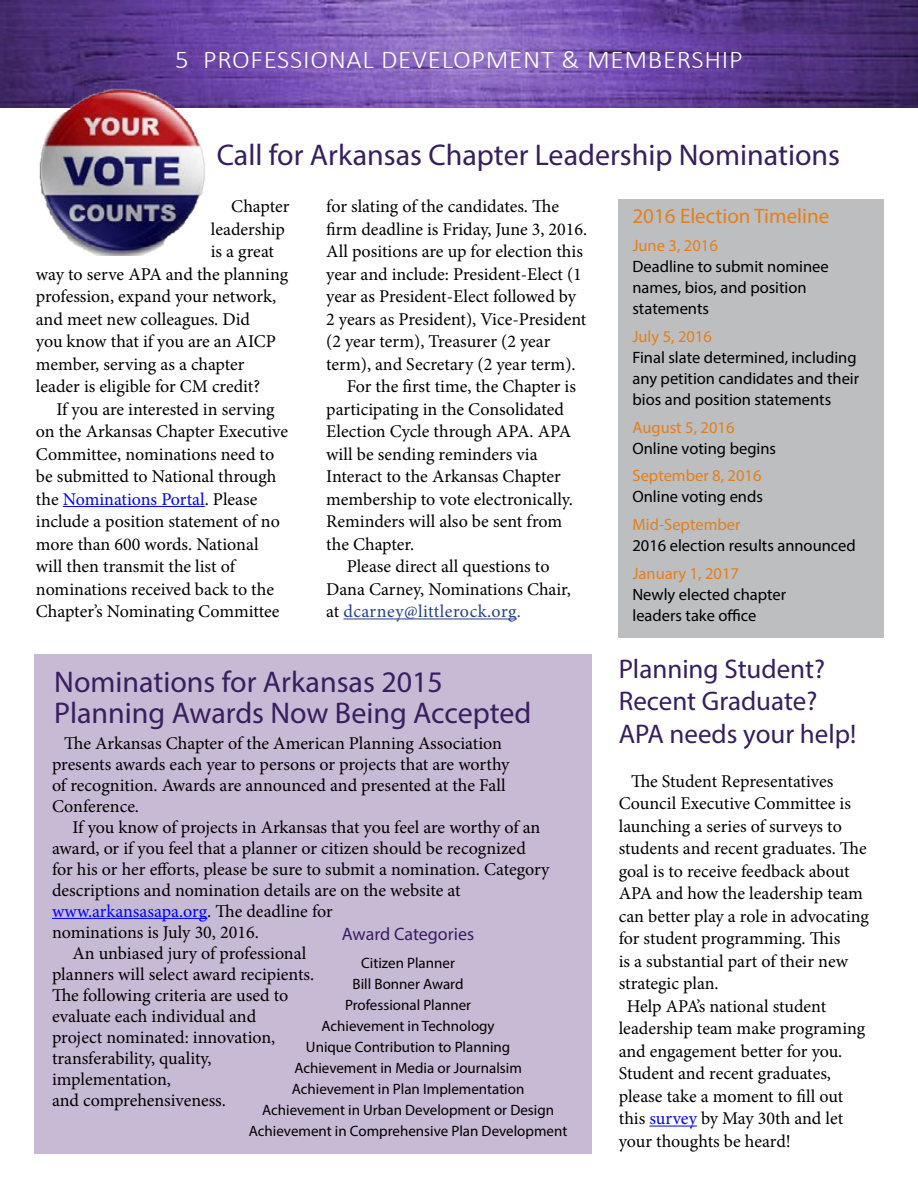
<style>
.page{position:relative;width:918px;height:1188px;background:#fff}
.page>*{position:absolute;margin:0;border:0;box-sizing:border-box;transform-origin:0 0}
.t1{font:30px/31.5px "Myriad Pro";color:#371e5f}
.t2{font:27px/32.4px "Myriad Pro";color:#371e5f}
.t3{font:300 25.65px "Calibri";letter-spacing:.025em;color:#fff;scale:1.05 1}
.t4{font:21px "Myriad Pro";color:#e37f1c}
.t5{font:18px/21px "Minion Pro";letter-spacing:-.005em;color:#000}
.t6{font:18px "Minion Pro";color:#00f}
.t7{font:18px "Minion Pro";letter-spacing:.025em;color:#25408f}
.t8{font:18px "Myriad Pro";color:#371e5f}
.t9{font:16.5px/21px "Myriad Pro";color:#000}
.t10{font:16.5px "Myriad Pro";color:#e37f1c}
.t11{font:15px/21px "Myriad Pro";color:#000;text-align:center}
.s1{color:#000}
.s2{color:#00f}
</style>
<div class="page">
<img style="left:0;top:0;width:918px;height:108px">
<div style="left:619px;top:199px;width:265px;height:438px;background:#bcbec0"></div>
<div style="left:34px;top:654px;width:558px;height:500px;background:#c7bad4"></div>
<hr style="left:649px;top:1126px;width:48px;height:1px;background:#00f">
<hr style="left:63px;top:506px;width:142px;height:1px;background:#00f">
<hr style="left:343px;top:619px;width:174px;height:1px;background:#25408f">
<hr style="left:52px;top:918px;width:155px;height:1px;background:#00f">
<img style="left:36px;top:84px;width:175px;height:171px">
<h3 class="t3" style="left:175px;top:43px;width:542px">5 PROFESSIONAL DEVELOPMENT &amp; MEMBERSHIP</h3>
<h1 class="t1" style="left:217px;top:139px;width:625px">Call for Arkansas Chapter Leadership Nominations</h1>
<p class="t4" style="left:632px;top:203px;width:198px">2016 Election Timeline</p>
<p class="t10" style="left:632px;top:235px;width:87px">June 3, 2016</p>
<p class="t9" style="left:632px;top:256px;width:198px">Deadline to submit nominee names, bios, and position statements</p>
<p class="t10" style="left:632px;top:326px;width:81px">July 5, 2016</p>
<p class="t9" style="left:632px;top:347px;width:228px">Final slate determined, including any petition candidates and their bios and position statements</p>
<p class="t10" style="left:632px;top:417px;width:104px">August 5, 2016</p>
<p class="t9" style="left:632px;top:437px;width:145px">Online voting begins</p>
<p class="t10" style="left:632px;top:466px;width:131px">September 8, 2016</p>
<p class="t9" style="left:632px;top:486px;width:132px">Online voting ends</p>
<p class="t10" style="left:632px;top:515px;width:110px">Mid-September</p>
<p class="t9" style="left:632px;top:535px;width:225px">2016 election results announced</p>
<p class="t10" style="left:632px;top:563px;width:108px">January 1, 2017</p>
<p class="t9" style="left:632px;top:584px;width:155px">Newly elected chapter leaders take office</p>
<p class="t5" style="left:326px;top:196px;width:234px">for slating of the candidates. The</p>
<p class="t5" style="left:326px;top:219px;width:263px">firm deadline is Friday, June 3, 2016.</p>
<p class="t5" style="left:326px;top:241px;width:258px">All positions are up for election this</p>
<p class="t5" style="left:326px;top:264px;width:257px">year and include: President-Elect (1</p>
<p class="t5" style="left:326px;top:286px;width:251px">year as President-Elect followed by</p>
<p class="t5" style="left:326px;top:309px;width:262px">2 years as President), Vice-President</p>
<p class="t5" style="left:326px;top:331px;width:226px">(2 year term), Treasurer (2 year</p>
<p class="t5" style="left:326px;top:354px;width:251px">term), and Secretary (2 year term).</p>
<p class="t5" style="left:347px;top:376px;width:231px">For the first time, the Chapter is</p>
<p class="t5" style="left:326px;top:399px;width:239px">participating in the Consolidated</p>
<p class="t5" style="left:326px;top:421px;width:246px">Election Cycle through APA. APA</p>
<p class="t5" style="left:326px;top:444px;width:213px">will be sending reminders via</p>
<p class="t5" style="left:326px;top:466px;width:236px">Interact to the Arkansas Chapter</p>
<p class="t5" style="left:326px;top:489px;width:248px">membership to vote electronically.</p>
<p class="t5" style="left:326px;top:511px;width:237px">Reminders will also be sent from</p>
<p class="t5" style="left:326px;top:534px;width:89px">the Chapter.</p>
<p class="t5" style="left:347px;top:556px;width:204px">Please direct all questions to</p>
<p class="t5" style="left:326px;top:579px;width:246px">Dana Carney, Nominations Chair,</p>
<p class="t7" style="left:326px;top:599px;width:196px"><span class="s1">at</span> dcarney@littlerock.org.</p>
<p class="t5" style="left:231px;top:196px;width:60px">Chapter</p>
<p class="t5" style="left:211px;top:219px;width:76px">leadership</p>
<p class="t5" style="left:211px;top:241px;width:65px">is a great</p>
<p class="t5" style="left:36px;top:264px;width:254px">way to serve APA and the planning</p>
<p class="t5" style="left:36px;top:286px;width:242px">profession, expand your network,</p>
<p class="t5" style="left:36px;top:309px;width:216px">and meet new colleagues. Did</p>
<p class="t5" style="left:36px;top:331px;width:242px">you know that if you are an AICP</p>
<p class="t5" style="left:36px;top:354px;width:210px">member, serving as a chapter</p>
<p class="t5" style="left:36px;top:376px;width:226px">leader is eligible for CM credit?</p>
<p class="t5" style="left:56px;top:399px;width:220px">If you are interested in serving</p>
<p class="t5" style="left:36px;top:421px;width:254px">on the Arkansas Chapter Executive</p>
<p class="t5" style="left:36px;top:444px;width:240px">Committee, nominations need to</p>
<p class="t5" style="left:36px;top:466px;width:242px">be submitted to National through</p>
<p class="t6" style="left:36px;top:487px;width:223px"><span class="s1">the</span> Nominations Portal<span class="s1">. Please</span></p>
<p class="t5" style="left:36px;top:511px;width:245px">include a position statement of no</p>
<p class="t5" style="left:36px;top:534px;width:224px">more than 600 words. National</p>
<p class="t5" style="left:36px;top:556px;width:201px">will then transmit the list of</p>
<p class="t5" style="left:36px;top:579px;width:240px">nominations received back to the</p>
<p class="t5" style="left:36px;top:601px;width:245px">Chapter’s Nominating Committee</p>
<h1 class="t1" style="left:54px;top:665px;width:479px">Nominations for Arkansas 2015<br>Planning Awards Now Being Accepted</h1>
<p class="t5" style="left:52px;top:732px;width:459px;text-indent:12px">The Arkansas Chapter of the American Planning Association presents awards each year to persons or projects that are worthy of recognition. Awards are announced and presented at the Fall Conference.</p>
<p class="t5" style="left:72px;top:816px;width:470px">If you know of projects in Arkansas that you feel are worthy of an</p>
<p class="t5" style="left:52px;top:837px;width:475px">award, or if you feel that a planner or citizen should be recognized</p>
<p class="t5" style="left:52px;top:859px;width:499px">for his or her efforts, please be sure to submit a nomination. Category</p>
<p class="t5" style="left:52px;top:880px;width:410px">descriptions and nomination details are on the website at</p>
<p class="t6" style="left:52px;top:899px;width:282px">www.arkansasapa.org<span class="s1">. The deadline for</span></p>
<p class="t5" style="left:52px;top:922px;width:208px">nominations is July 30, 2016.</p>
<p class="t5" style="left:72px;top:943px;width:235px">An unbiased jury of professional</p>
<p class="t5" style="left:52px;top:964px;width:264px">planners will select award recipients.</p>
<p class="t5" style="left:52px;top:985px;width:238px">The following criteria are used to</p>
<p class="t5" style="left:52px;top:1006px;width:206px">evaluate each individual and</p>
<p class="t5" style="left:52px;top:1027px;width:225px">project nominated: innovation,</p>
<p class="t5" style="left:52px;top:1048px;width:161px">transferability, quality,</p>
<p class="t5" style="left:52px;top:1069px;width:121px">implementation,</p>
<p class="t5" style="left:52px;top:1090px;width:176px">and comprehensiveness.</p>
<p class="t8" style="left:342px;top:923px;width:134px">Award Categories</p>
<p class="t11" style="left:249px;top:952px;width:320px">Citizen Planner<br>Bill Bonner Award<br>Professional Planner<br>Achievement in Technology<br>Unique Contribution to Planning<br>Achievement in Media or Journalsim<br>Achievement in Plan Implementation<br>Achievement in Urban Development or Design<br>Achievement in Comprehensive Plan Development</p>
<h2 class="t2" style="left:619px;top:652px;width:239px">Planning Student?<br>Recent Graduate?<br>APA needs your help!</h2>
<p class="t5" style="left:631px;top:771px;width:204px">The Student Representatives</p>
<p class="t5" style="left:619px;top:793px;width:234px">Council Executive Committee is</p>
<p class="t5" style="left:619px;top:816px;width:225px">launching a series of surveys to</p>
<p class="t5" style="left:619px;top:838px;width:250px">students and recent graduates. The</p>
<p class="t5" style="left:619px;top:861px;width:232px">goal is to receive feedback about</p>
<p class="t5" style="left:619px;top:883px;width:246px">APA and how the leadership team</p>
<p class="t5" style="left:619px;top:906px;width:252px">can better play a role in advocating</p>
<p class="t5" style="left:619px;top:928px;width:223px">for student programming. This</p>
<p class="t5" style="left:619px;top:951px;width:231px">is a substantial part of their new</p>
<p class="t5" style="left:619px;top:973px;width:102px">strategic plan.</p>
<p class="t5" style="left:627px;top:996px;width:201px">Help APA’s national student</p>
<p class="t5" style="left:619px;top:1018px;width:248px">leadership team make programing</p>
<p class="t5" style="left:619px;top:1041px;width:225px">and engagement better for you.</p>
<p class="t5" style="left:619px;top:1063px;width:214px">Student and recent graduates,</p>
<p class="t5" style="left:619px;top:1086px;width:226px">please take a moment to fill out</p>
<p class="t5" style="left:619px;top:1108px;width:226px">this <span class="s2">survey</span> by May 30th and let</p>
<p class="t5" style="left:619px;top:1131px;width:174px">your thoughts be heard!</p>
</div>
